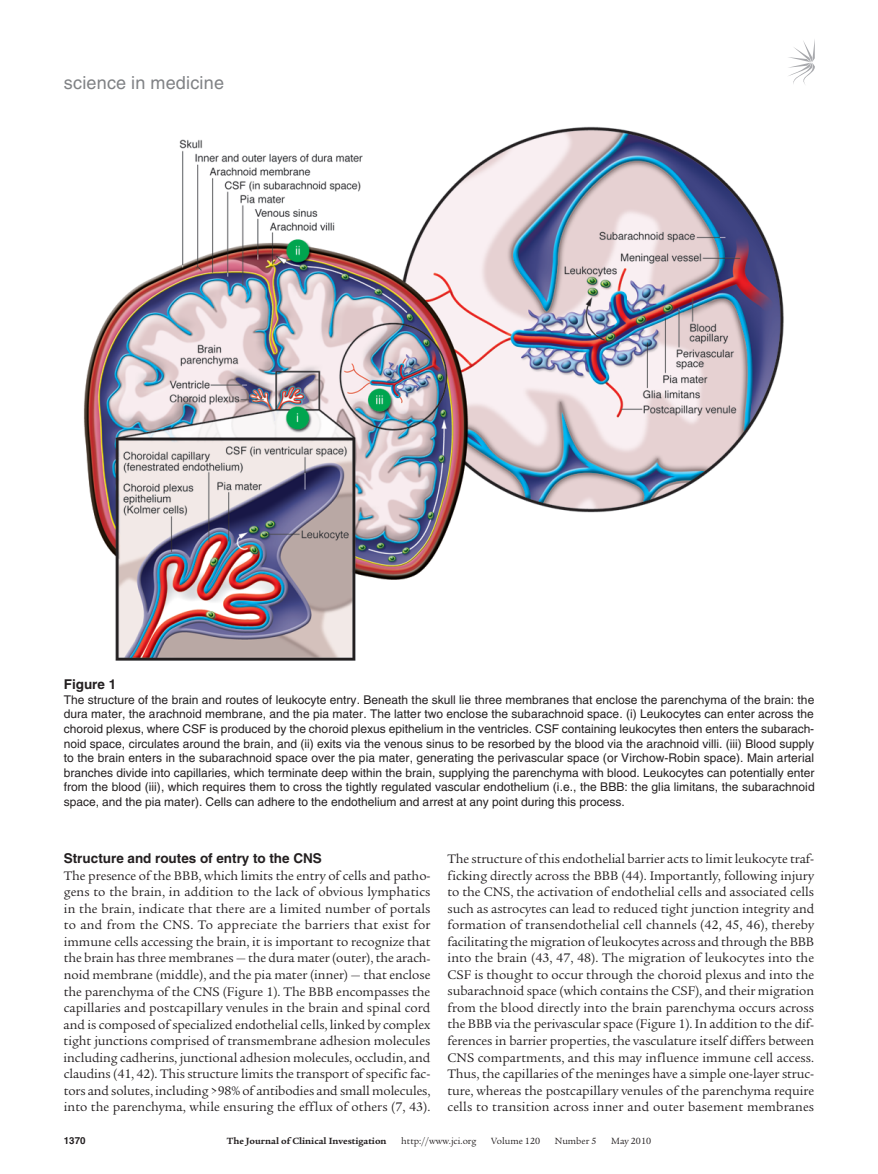
<style>
.page{position:relative;width:878px;height:1174px;background:#fff}
.page>*{position:absolute;margin:0;border:0;box-sizing:border-box;transform-origin:0 0}
.t1{font:18px "Helvetica LT Std";letter-spacing:.01em;color:#808285}
.t2{font:13.5px/16.5px "Legacy Serif Std";letter-spacing:.01em;color:#231f20;text-align:justify}
.t3{font:700 13.5px "Helvetica LT Std";color:#231f20}
.t4{font:12px/14.7px "Helvetica LT Std";color:#231f20;text-align:justify}
.t5{font:9.75px "Legacy Serif Std";color:#231f20}
.t6{font:700 9.75px "Legacy Serif Std";color:#231f20}
.t7{font:700 9.75px "Helvetica LT Std";color:#231f20}
</style>
<div class="page">
<svg style="left:788px;top:41px;width:26px;height:43px"></svg>
<img style="left:83px;top:126px;width:701px;height:535px">
<h1 class="t1" style="left:64px;top:72px;width:162px">science in medicine</h1>
<p class="t3" style="left:64px;top:676px;width:54px">Figure 1</p>
<p class="t4" style="left:64px;top:692px;width:752px">The structure of the brain and routes of leukocyte entry. Beneath the skull lie three membranes that enclose the parenchyma of the brain: the dura mater, the arachnoid membrane, and the pia mater. The latter two enclose the subarachnoid space. (i) Leukocytes can enter across the choroid plexus, where CSF is produced by the choroid plexus epithelium in the ventricles. CSF containing leukocytes then enters the subarach&shy;noid space, circulates around the brain, and (ii) exits via the venous sinus to be resorbed by the blood via the arachnoid villi. (iii) Blood supply to the brain enters in the subarachnoid space over the pia mater, generating the perivascular space (or Virchow-Robin space). Main arterial branches divide into capillaries, which terminate deep within the brain, supplying the parenchyma with blood. Leukocytes can potentially enter from the blood (iii), which requires them to cross the tightly regulated vascular endothelium (i.e., the BBB: the glia limitans, the subarachnoid space, and the pia mater). Cells can adhere to the endothelium and arrest at any point during this process.</p>
<p class="t3" style="left:64px;top:850px;width:259px">Structure and routes of entry to the CNS</p>
<p class="t2" style="left:64px;top:867px;width:368px">The presence of the BBB, which limits the entry of cells and patho&shy;gens to the brain, in addition to the lack of obvious lymphatics in the brain, indicate that there are a limited number of portals to and from the CNS. To appreciate the barriers that exist for immune cells accessing the brain, it is important to recognize that the brain has three membranes — the dura mater (outer), the arach&shy;noid membrane (middle), and the pia mater (inner) — that enclose the parenchyma of the CNS (Figure 1). The BBB encompasses the capillaries and postcapillary venules in the brain and spinal cord and is composed of specialized endothelial cells, linked by complex tight junctions comprised of transmembrane adhesion molecules including cadherins, junctional adhesion molecules, occludin, and claudins (41, 42). This structure limits the transport of specific fac&shy;tors and solutes, including &gt;98% of antibodies and small molecules, into the parenchyma, while ensuring the efflux of others (7, 43).</p>
<p class="t2" style="left:447px;top:851px;width:368px">The structure of this endothelial barrier acts to limit leukocyte traf&shy;ficking directly across the BBB (44). Importantly, following injury to the CNS, the activation of endothelial cells and associated cells such as astrocytes can lead to reduced tight junction integrity and formation of transendothelial cell channels (42, 45, 46), thereby facilitating the migration ofleukocytes across and through the BBB into the brain (43, 47, 48). The migration of leukocytes into the CSF is thought to occur through the choroid plexus and into the subarachnoid space (which contains the CSF), and their migration from the blood directly into the brain parenchyma occurs across the BBB via the perivascular space (Figure 1). In addition to the dif&shy;ferences in barrier properties, the vasculature itself differs between CNS compartments, and this may influence immune cell access.<br>Thus, the capillaries of the meninges have a simple one-layer struc&shy;ture, whereas the postcapillary venules of the parenchyma require cells to transition across inner and outer basement membranes</p>
<p class="t7" style="left:64px;top:1134px;width:23px">1370</p>
<p class="t6" style="left:227px;top:1135px;width:161px">The Journal of Clinical Investigation</p>
<p class="t5" style="left:401px;top:1135px;width:77px">http://www.jci.org</p>
<p class="t5" style="left:491px;top:1135px;width:50px">Volume 120</p>
<p class="t5" style="left:555px;top:1135px;width:43px">Number 5</p>
<p class="t5" style="left:611px;top:1135px;width:41px">May 2010</p>
</div>
